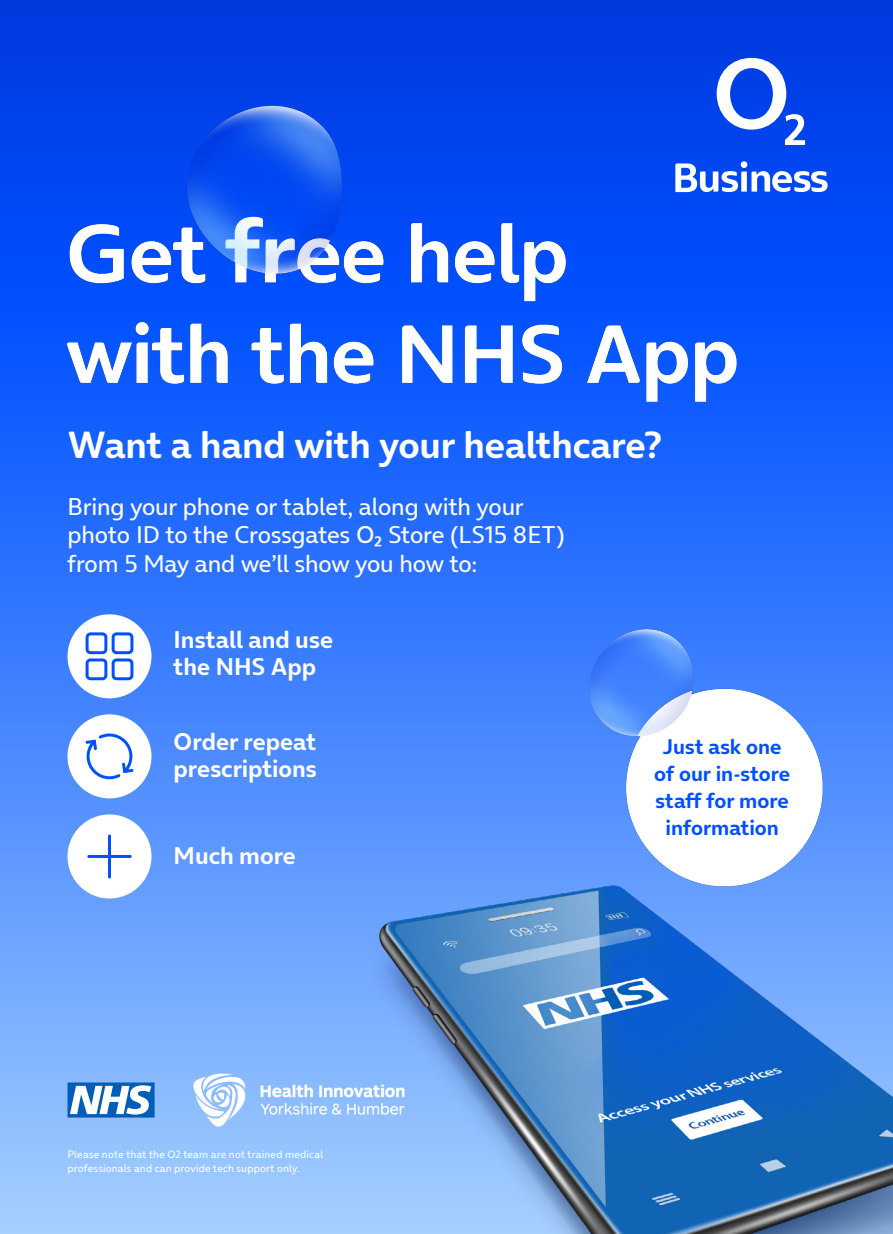
<style>
.page{position:relative;width:893px;height:1234px;background:#fff}
.page>*{position:absolute;margin:0;border:0;box-sizing:border-box;transform-origin:0 0}
.t1{font:700 37.5px "On Air";letter-spacing:-.005em;color:#fff}
.t2{font:24px/28.5px "On Air";letter-spacing:-.005em;color:#fff}
.t3{font:700 24px/27px "On Air";color:#fff}
.t4{font:700 21px/27px "On Air";color:#0050ff;text-align:center}
.t5{font:10.5px/13.5px "On Air";letter-spacing:.02em;color:#fff}
</style>
<div class="page">
<img style="left:0;top:0;width:893px;height:1233px">
<img style="left:68px;top:97px;width:672px;height:337px">
<img style="left:349px;top:873px;width:544px;height:360px">
<img style="left:193px;top:1073px;width:211px;height:52px">
<svg style="left:717px;top:58px;width:88px;height:87px"></svg>
<svg style="left:675px;top:161px;width:153px;height:31px"></svg>
<div style="left:68px;top:614px;width:84px;height:84px;background:#fff;border-radius:50%"></div>
<svg style="left:86px;top:632px;width:47px;height:48px"></svg>
<div style="left:68px;top:714px;width:84px;height:84px;background:#fff;border-radius:50%"></div>
<svg style="left:85px;top:733px;width:49px;height:46px"></svg>
<div style="left:68px;top:814px;width:84px;height:84px;background:#fff;border-radius:50%"></div>
<svg style="left:87px;top:834px;width:45px;height:44px"></svg>
<img style="left:584px;top:622px;width:275px;height:276px">
<svg style="left:67px;top:1082px;width:88px;height:35px"></svg>
<h1 class="t1" style="left:68px;top:413px;width:596px">Want a hand with your healthcare?</h1>
<p class="t2" style="left:67px;top:489px;width:498px">Bring your phone or tablet, along with your photo ID to the Crossgates π Store (LS15 8ET) from 5 May and we’ll show you how to:</p>
<p class="t3" style="left:174px;top:623px;width:161px">Install and use the NHS App</p>
<p class="t3" style="left:174px;top:725px;width:145px">Order repeat prescriptions</p>
<p class="t3" style="left:174px;top:839px;width:124px">Much more</p>
<p class="t5" style="left:68px;top:1146px;width:257px">Please note that the O2 team are not trained medical professionals and can provide tech support only.</p>
<p class="t4" style="left:654px;top:730px;width:138px">Just ask one of our in-store staff for more information</p>
</div>
